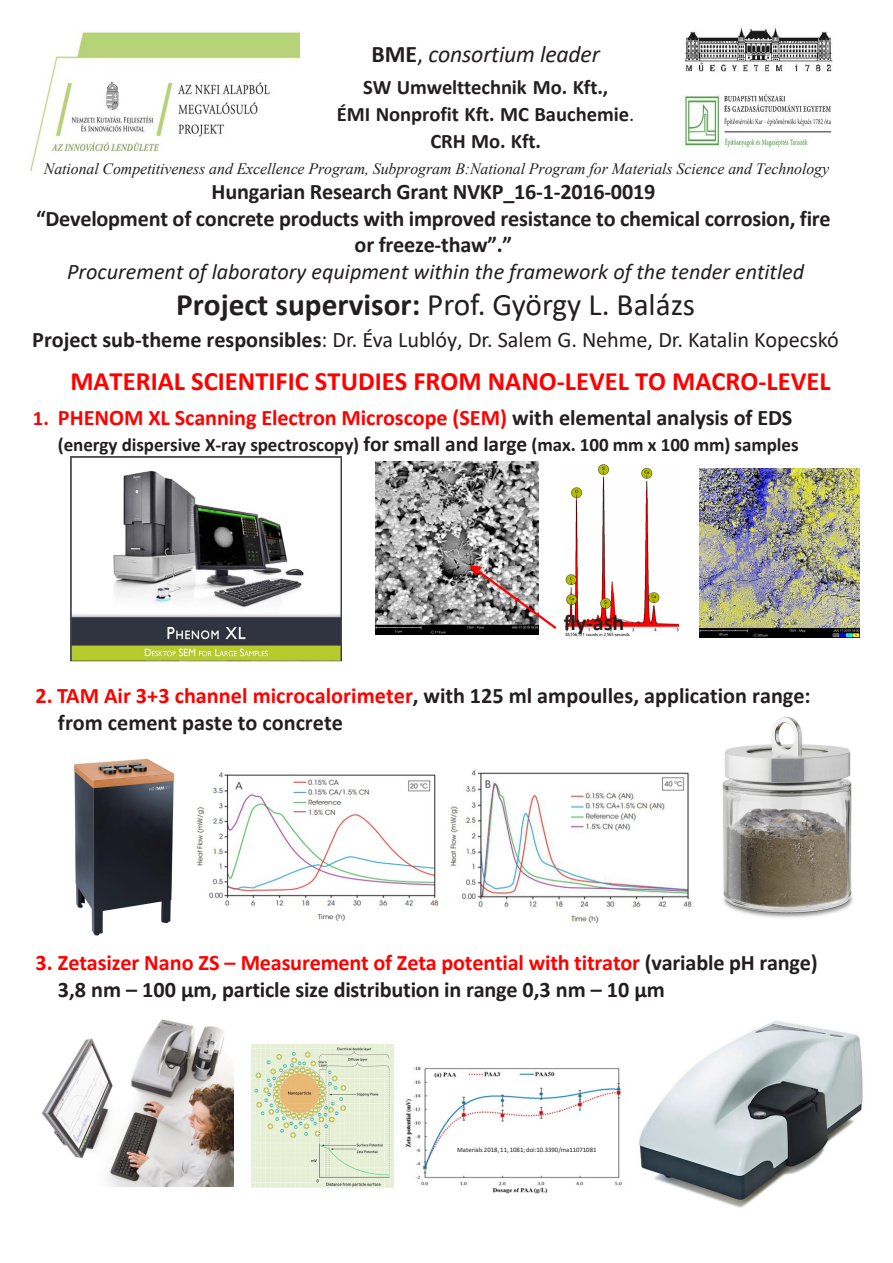
<style>
.page{position:relative;width:893px;height:1263px;background:#fff}
.page>*{position:absolute;margin:0;border:0;box-sizing:border-box;transform-origin:0 0}
.t1{font:31.35px "Calibri";color:#231f20}
.t2{font:700 26.55px "Calibri";color:#f00}
.t3{font:italic 23.85px "Calibri";letter-spacing:-.01em;color:#231f20}
.t4{font:700 22.2px/26.5px "Calibri";letter-spacing:-.01em;color:#231f20}
.t5{font:22.2px "Calibri";letter-spacing:-.005em;color:#231f20}
.t6{font:700 22.2px "Calibri";letter-spacing:-.005em;color:#f00}
.t7{font:700 20.55px/26.8px "Calibri";letter-spacing:-.005em;color:#231f20;text-align:center}
.t8{font:700 19.05px "Calibri";letter-spacing:-.005em;color:#231f20}
.t9{font:italic 15.9px "Times New Roman";letter-spacing:-.005em;color:#231f20}
.t10{font:6.75px "Calibri";letter-spacing:-.005em;color:#231f20}
.s1{font-weight:700;font-style:normal}
.s2{font-style:normal}
.s3{font-weight:400}
.s4{font-weight:400;font-style:italic}
.s5{font-weight:700}
.s6{font-size:20.55px}
.s7{color:#231f20}
.s8{font-size:21.45px}
.s9{color:#f00}
</style>
<div class="page">
<img style="left:376px;top:461px;width:162px;height:173px">
<svg style="left:470px;top:565px;width:86px;height:64px"></svg>
<img style="left:73px;top:758px;width:102px;height:178px">
<img style="left:722px;top:716px;width:131px;height:202px">
<img style="left:450px;top:770px;width:242px;height:156px">
<img style="left:565px;top:464px;width:114px;height:172px">
<img style="left:30px;top:31px;width:269px;height:140px">
<img style="left:70px;top:457px;width:272px;height:205px">
<img style="left:700px;top:469px;width:159px;height:169px">
<img style="left:197px;top:772px;width:242px;height:149px">
<img style="left:42px;top:1019px;width:191px;height:168px">
<img style="left:251px;top:1044px;width:143px;height:143px">
<img style="left:639px;top:1021px;width:224px;height:187px">
<img style="left:405px;top:1066px;width:217px;height:128px">
<img style="left:684px;top:27px;width:149px;height:45px">
<img style="left:684px;top:94px;width:148px;height:55px">
<p class="t3" style="left:371px;top:37px;width:230px"><span class="s1">BME</span><span class="s2">,</span> consortium leader</p>
<p class="t7" style="left:337px;top:74px;width:299px">SW Umwelttechnik Mo. Kft.,<br>ÉMI Nonprofit Kft. MC Bauchemie<span class="s3">.<br></span>CRH Mo. Kft.</p>
<p class="t9" style="left:44px;top:158px;width:787px">National Competitiveness and Excellence Program, Subprogram B:National Program for Materials Science and Technology</p>
<p class="t4" style="left:36px;top:178px;width:796px;text-align:center">Hungarian Research Grant NVKP_16-1-2016-0019<br>“Development of concrete products with improved resistance to chemical corrosion, fire or freeze-thaw”.”<br><span class="s4">Procurement of laboratory equipment within the framework of the tender entitled</span></p>
<p class="t1" style="left:176px;top:283px;width:520px"><span class="s5">Project supervisor:</span> Prof. György L. Balázs</p>
<p class="t5" style="left:32px;top:324px;width:808px"><span class="s5">Project sub-theme responsibles</span>: Dr. Éva Lublóy, Dr. Salem G. Nehme, Dr. Katalin Kopecskó</p>
<p class="t2" style="left:70px;top:362px;width:762px">MATERIAL SCIENTIFIC STUDIES FROM NANO-LEVEL TO MACRO-LEVEL</p>
<p class="t6" style="left:33px;top:401px;width:761px"><span class="s6">1.</span> PHENOM XL Scanning Electron Microscope (SEM) <span class="s7">with elemental analysis of EDS</span></p>
<p class="t8" style="left:58px;top:431px;width:742px">(energy dispersive X-ray spectroscopy) <span class="s8">for small and large</span> (max. 100 mm x 100 mm) samples</p>
<p class="t4" style="left:564px;top:609px;width:62px">fly-ash</p>
<p class="t4" style="left:58px;top:682px;width:754px;text-indent:-22px"><span class="s9">2. TAM Air 3+3 channel microcalorimeter</span>, with 125 ml ampoulles, application range: from cement paste to concrete</p>
<p class="t4" style="left:58px;top:949px;width:761px;line-height:27px;text-indent:-22px"><span class="s9">3. Zetasizer Nano ZS – Measurement of Zeta potential with titrator</span> (variable pH range)<br>3,8 nm – 100 µm, particle size distribution in range 0,3 nm – 10 µm</p>
<p class="t10" style="left:457px;top:1145px;width:141px">Materials 2018, 11, 1081; doi:10.3390/ma11071081</p>
</div>
